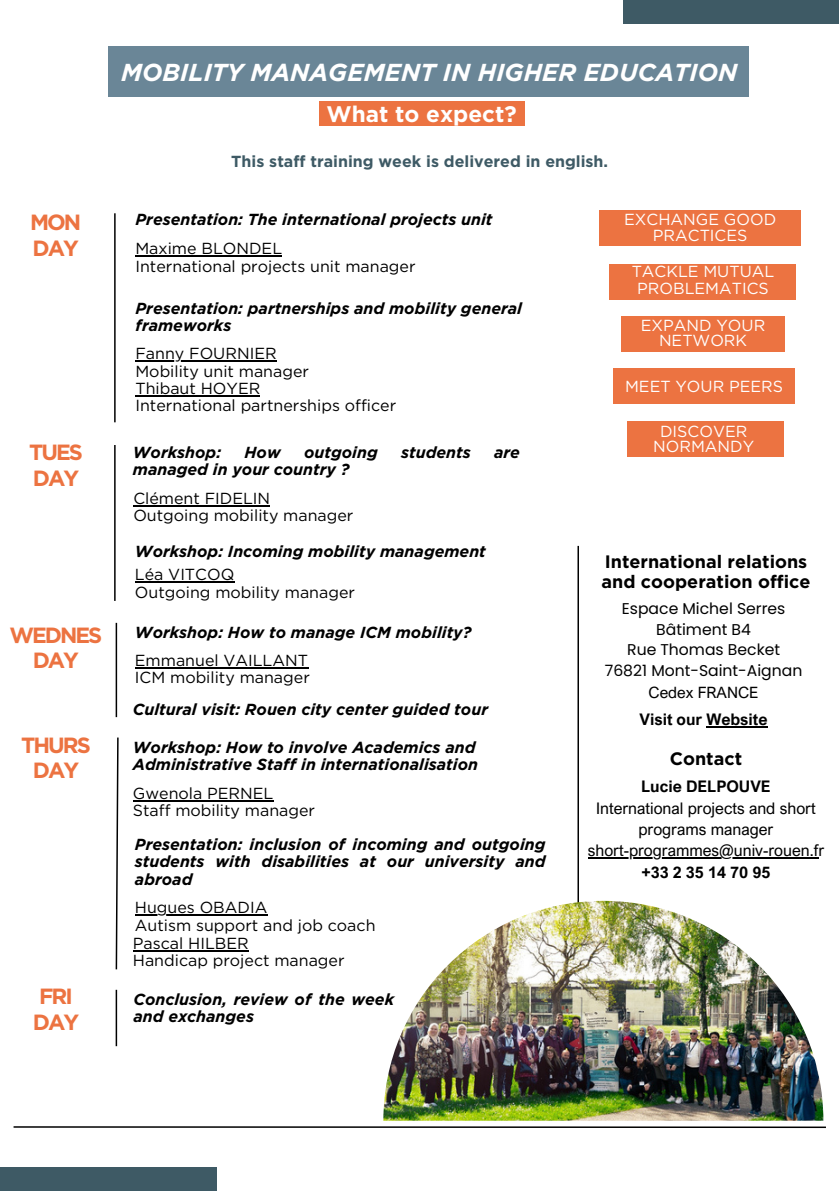
<style>
.page{position:relative;width:839px;height:1191px;background:#fff}
.page>*{position:absolute;margin:0;border:0;box-sizing:border-box;transform-origin:0 0}
.t1{font:italic 700 24.6px "Gotham";color:#fff}
.t2{font:700 22.4px "Gotham";color:#fff}
.t3{font:700 22px/25.4px "Gotham";letter-spacing:-.09em;color:#ec7341}
.t4{font:700 18px/19.6px "Gotham";color:#000}
.t5{font:italic 700 16px/17.4px "Gotham";color:#000}
.t6{font:16px "Gotham";color:#000}
.t7{font:16px/14.6px "Gotham";color:#fff;text-align:center}
.t8{font:16px/21.4px "Arial Nova";color:#000;text-align:center}
.t9{font:700 16px "Gotham";color:#3e5a65}
.t10{font:700 16px "Arial Nova";color:#000}
.t11{font:15.6px "Poppins";color:#000}
.t12{font:15.6px "Arial Nova";color:#000}
</style>
<div class="page">
<div style="left:0;top:1167px;width:216px;height:24px;background:#3e5a65"></div>
<div style="left:108px;top:47px;width:640px;height:50px;background:#6a8697"></div>
<div style="left:623px;top:0;width:215px;height:24px;background:#3e5a65"></div>
<hr style="left:14px;top:1126px;width:811px;height:2px;background:#000">
<div style="left:319px;top:101px;width:205px;height:25px;background:#ec7341"></div>
<hr style="left:114px;top:213px;width:2px;height:209px;background:#000">
<hr style="left:577px;top:546px;width:2px;height:474px;background:#000">
<img style="left:383px;top:901px;width:440px;height:220px">
<div style="left:599px;top:210px;width:201px;height:36px;background:#ec7341"></div>
<div style="left:621px;top:316px;width:163px;height:35px;background:#ec7341"></div>
<div style="left:609px;top:264px;width:186px;height:35px;background:#ec7341"></div>
<div style="left:626px;top:421px;width:157px;height:36px;background:#ec7341"></div>
<div style="left:613px;top:368px;width:181px;height:35px;background:#ec7341"></div>
<hr style="left:135px;top:256px;width:147px;height:1px;background:#000">
<hr style="left:135px;top:361px;width:141px;height:1px;background:#000">
<hr style="left:135px;top:395px;width:125px;height:2px;background:#000">
<hr style="left:114px;top:445px;width:2px;height:156px;background:#000">
<hr style="left:116px;top:623px;width:1px;height:94px;background:#000">
<svg style="left:115px;top:737px;width:4px;height:233px"></svg>
<hr style="left:116px;top:990px;width:1px;height:56px;background:#000">
<hr style="left:135px;top:582px;width:99px;height:1px;background:#000">
<hr style="left:133px;top:505px;width:137px;height:2px;background:#000">
<hr style="left:588px;top:858px;width:230px;height:1px;background:#000">
<hr style="left:706px;top:727px;width:61px;height:1px;background:#000">
<hr style="left:135px;top:667px;width:173px;height:1px;background:#000">
<hr style="left:133px;top:800px;width:140px;height:2px;background:#000">
<hr style="left:135px;top:915px;width:132px;height:1px;background:#000">
<hr style="left:133px;top:950px;width:116px;height:1px;background:#000">
<p class="t3" style="left:30px;top:210px;width:53px">MON<br>DAY</p>
<p class="t3" style="left:29px;top:440px;width:55px">TUES<br>DAY</p>
<p class="t3" style="left:10px;top:622px;width:94px;text-align:center">WEDNES<br>DAY</p>
<h6 class="t3" style="left:21px;top:732px;width:71px;text-align:center">THURS<br>DAY</h6>
<p class="t3" style="left:33px;top:983px;width:48px">FRI<br>DAY</p>
<h3 class="t1" style="left:121px;top:57px;width:617px">MOBILITY MANAGEMENT IN HIGHER EDUCATION</h3>
<h3 class="t2" style="left:326px;top:101px;width:192px">What to expect?</h3>
<p class="t9" style="left:231px;top:152px;width:378px">This staff training week is delivered in english.</p>
<h3 class="t5" style="left:135px;top:211px;width:358px">Presentation: The international projects unit</h3>
<h6 class="t6" style="left:135px;top:239px;width:148px">Maxime BLONDEL</h6>
<p class="t6" style="left:135px;top:256px;width:281px">International projects unit manager</p>
<p class="t5" style="left:135px;top:300px;width:388px">Presentation: partnerships and mobility general frameworks</p>
<h6 class="t6" style="left:135px;top:344px;width:143px">Fanny FOURNIER</h6>
<p class="t6" style="left:135px;top:361px;width:175px">Mobility unit manager</p>
<p class="t6" style="left:135px;top:379px;width:126px">Thibaut HOYER</p>
<p class="t6" style="left:135px;top:396px;width:262px">International partnerships officer</p>
<p class="t5" style="left:133px;top:443px;width:90px">Workshop:</p>
<p class="t5" style="left:244px;top:443px;width:38px">How</p>
<p class="t5" style="left:304px;top:443px;width:75px">outgoing</p>
<p class="t5" style="left:401px;top:443px;width:71px">students</p>
<p class="t5" style="left:494px;top:443px;width:27px">are</p>
<p class="t5" style="left:133px;top:460px;width:218px">managed in your country ?</p>
<p class="t6" style="left:133px;top:489px;width:138px">Clément FIDELIN</p>
<p class="t6" style="left:133px;top:506px;width:221px">Outgoing mobility manager</p>
<h1 class="t7" style="left:624px;top:211px;width:153px;line-height:16px">EXCHANGE GOOD<br>PRACTICES</h1>
<h6 class="t7" style="left:631px;top:263px;width:144px;line-height:17.4px">TACKLE MUTUAL<br>PROBLEMATICS</h6>
<h2 class="t7" style="left:640px;top:318px;width:126px">EXPAND YOUR<br>NETWORK</h2>
<h3 class="t7" style="left:625px;top:379px;width:159px">MEET YOUR PEERS</h3>
<h3 class="t7" style="left:653px;top:424px;width:102px">DISCOVER<br>NORMANDY</h3>
<h6 class="t5" style="left:135px;top:542px;width:352px">Workshop: Incoming mobility management</h6>
<p class="t6" style="left:135px;top:565px;width:101px">Léa VITCOQ</p>
<p class="t6" style="left:135px;top:582px;width:221px">Outgoing mobility manager</p>
<p class="t5" style="left:135px;top:624px;width:338px">Workshop: How to manage ICM mobility?</p>
<p class="t6" style="left:135px;top:650px;width:175px">Emmanuel VAILLANT</p>
<p class="t6" style="left:135px;top:668px;width:176px">ICM mobility manager</p>
<p class="t5" style="left:133px;top:700px;width:356px">Cultural visit: Rouen city center guided tour</p>
<p class="t5" style="left:133px;top:738px;width:347px">Workshop: How to involve Academics and<br>Administrative Staff in internationalisation</p>
<p class="t6" style="left:133px;top:784px;width:142px">Gwenola PERNEL</p>
<p class="t6" style="left:133px;top:801px;width:184px">Staff mobility manager</p>
<h6 class="t5" style="left:135px;top:835px;width:412px;text-align:justify">Presentation: inclusion of incoming and outgoing students with disabilities at our university and abroad</h6>
<p class="t6" style="left:135px;top:898px;width:134px">Hugues OBADIA</p>
<p class="t6" style="left:135px;top:915px;width:242px">Autism support and job coach</p>
<p class="t6" style="left:133px;top:933px;width:117px">Pascal HILBER</p>
<p class="t6" style="left:133px;top:951px;width:213px">Handicap project manager</p>
<p class="t5" style="left:133px;top:991px;width:262px">Conclusion, review of the week and exchanges</p>
<p class="t4" style="left:601px;top:552px;width:210px">International relations and cooperation office</p>
<p class="t11" style="left:622px;top:597px;width:165px">Espace Michel Serres</p>
<p class="t11" style="left:656px;top:618px;width:96px">Bâtiment B4</p>
<p class="t11" style="left:627px;top:639px;width:154px">Rue Thomas Becket</p>
<p class="t11" style="left:605px;top:660px;width:199px">76821 Mont-Saint-Aignan</p>
<h6 class="t12" style="left:648px;top:683px;width:111px">Cedex FRANCE</h6>
<p class="t10" style="left:639px;top:710px;width:129px">Visit our Website</p>
<p class="t4" style="left:669px;top:748px;width:74px">Contact</p>
<p class="t10" style="left:641px;top:777px;width:131px">Lucie DELPOUVE</p>
<h6 class="t8" style="left:596px;top:797px;width:221px">International projects and short programs manager</h6>
<h6 class="t8" style="left:588px;top:839px;width:238px">short-programmes@univ-rouen.fr</h6>
<h6 class="t10" style="left:641px;top:862px;width:131px">+33 2 35 14 70 95</h6>
</div>
